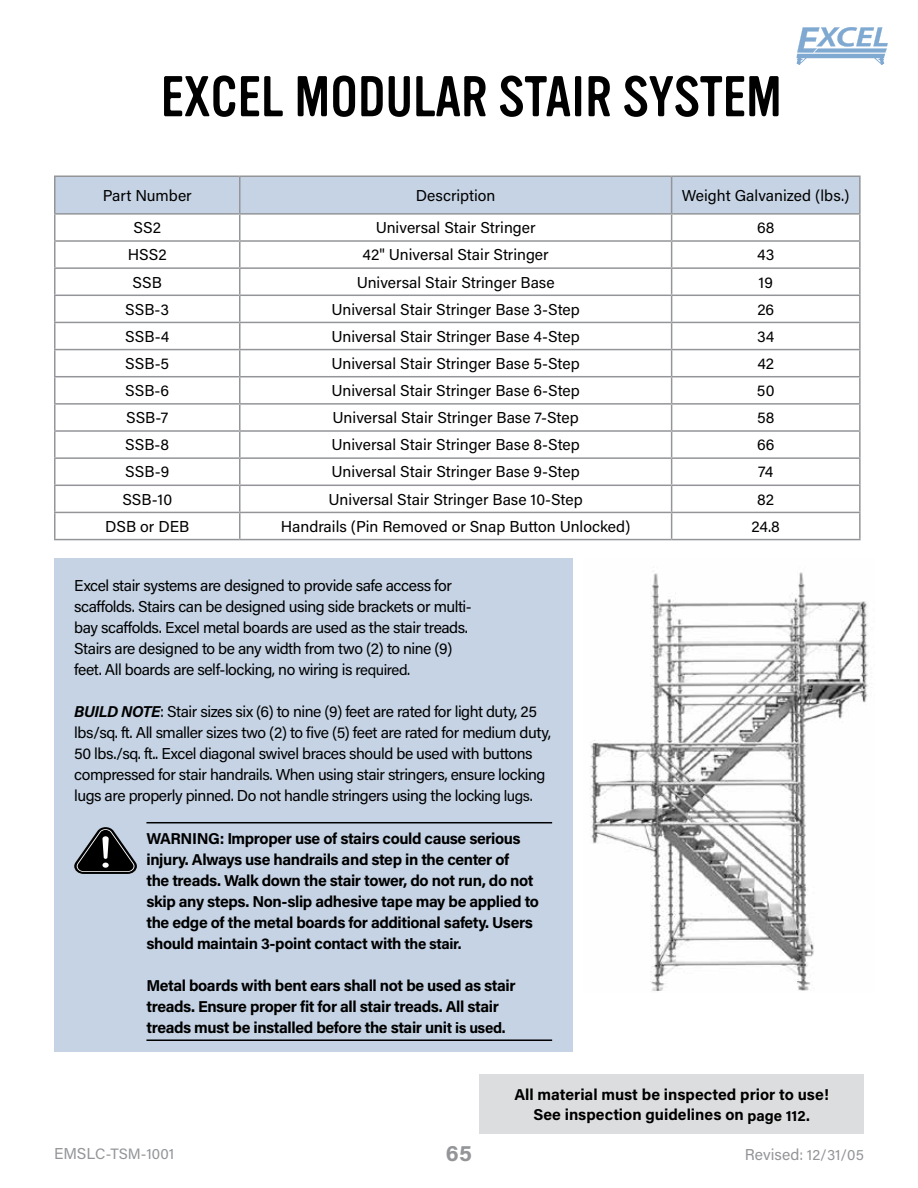
<style>
.page{position:relative;width:918px;height:1188px;background:#fff}
.page>*{position:absolute;margin:0;border:0;box-sizing:border-box;transform-origin:0 0}
.t1{font:56.25px "Vinyl OT";color:#000}
.t2{font:700 22.5px "Acumin Pro";color:#939598}
.t3{font:15.75px/21px "Acumin Pro";letter-spacing:-.02em;color:#000}
.t4{font:15.75px "Acumin Pro";color:#000}
.t5{font:700 15.75px/21px "Acumin Pro";letter-spacing:-.025em;color:#000}
.t6{font:700 15.75px/21px "Acumin Pro";color:#000;text-align:center}
.t7{font:15px "Acumin Pro";letter-spacing:.005em;color:#939598}
.s1{font-size:15px}
.s2{font-weight:700;font-style:italic}
.s3{font-size:15.75px}
</style>
<div class="page">
<div style="left:479px;top:1074px;width:385px;height:60px;background:#dcddde"></div>
<svg style="left:797px;top:27px;width:91px;height:38px"></svg>
<hr style="left:54px;top:240px;width:186px;height:2px;background:#939598">
<hr style="left:672px;top:240px;width:189px;height:2px;background:#939598">
<hr style="left:54px;top:267px;width:186px;height:2px;background:#939598">
<hr style="left:672px;top:267px;width:189px;height:2px;background:#939598">
<hr style="left:54px;top:295px;width:186px;height:1px;background:#939598">
<hr style="left:672px;top:295px;width:189px;height:1px;background:#939598">
<hr style="left:54px;top:322px;width:186px;height:1px;background:#939598">
<hr style="left:672px;top:322px;width:189px;height:1px;background:#939598">
<hr style="left:54px;top:349px;width:186px;height:1px;background:#939598">
<hr style="left:672px;top:349px;width:189px;height:1px;background:#939598">
<hr style="left:54px;top:376px;width:186px;height:1px;background:#939598">
<hr style="left:672px;top:376px;width:189px;height:1px;background:#939598">
<hr style="left:54px;top:403px;width:186px;height:2px;background:#939598">
<hr style="left:672px;top:403px;width:189px;height:2px;background:#939598">
<hr style="left:54px;top:430px;width:186px;height:2px;background:#939598">
<hr style="left:672px;top:430px;width:189px;height:2px;background:#939598">
<hr style="left:54px;top:457px;width:186px;height:2px;background:#939598">
<hr style="left:672px;top:457px;width:189px;height:2px;background:#939598">
<hr style="left:54px;top:485px;width:186px;height:1px;background:#939598">
<hr style="left:672px;top:485px;width:189px;height:1px;background:#939598">
<hr style="left:54px;top:512px;width:186px;height:1px;background:#939598">
<hr style="left:672px;top:512px;width:189px;height:1px;background:#939598">
<svg style="left:55px;top:177px;width:805px;height:362px"></svg>
<hr style="left:54px;top:215px;width:2px;height:25px;background:#939598">
<hr style="left:859px;top:215px;width:2px;height:25px;background:#939598">
<hr style="left:54px;top:242px;width:2px;height:25px;background:#939598">
<hr style="left:859px;top:242px;width:2px;height:25px;background:#939598">
<hr style="left:54px;top:269px;width:2px;height:26px;background:#939598">
<hr style="left:859px;top:269px;width:2px;height:26px;background:#939598">
<hr style="left:54px;top:296px;width:2px;height:26px;background:#939598">
<hr style="left:859px;top:296px;width:2px;height:26px;background:#939598">
<hr style="left:54px;top:323px;width:2px;height:26px;background:#939598">
<hr style="left:859px;top:323px;width:2px;height:26px;background:#939598">
<hr style="left:54px;top:350px;width:2px;height:26px;background:#939598">
<hr style="left:859px;top:350px;width:2px;height:26px;background:#939598">
<hr style="left:54px;top:377px;width:2px;height:26px;background:#939598">
<hr style="left:859px;top:377px;width:2px;height:26px;background:#939598">
<hr style="left:54px;top:405px;width:2px;height:25px;background:#939598">
<hr style="left:859px;top:405px;width:2px;height:25px;background:#939598">
<hr style="left:54px;top:432px;width:2px;height:25px;background:#939598">
<hr style="left:859px;top:432px;width:2px;height:25px;background:#939598">
<hr style="left:54px;top:459px;width:2px;height:26px;background:#939598">
<hr style="left:859px;top:459px;width:2px;height:26px;background:#939598">
<hr style="left:54px;top:486px;width:2px;height:26px;background:#939598">
<hr style="left:859px;top:486px;width:2px;height:26px;background:#939598">
<hr style="left:54px;top:513px;width:2px;height:26px;background:#939598">
<hr style="left:859px;top:513px;width:2px;height:26px;background:#939598">
<hr style="left:54px;top:539px;width:186px;height:1px;background:#939598">
<hr style="left:240px;top:539px;width:432px;height:1px;background:#939598">
<hr style="left:672px;top:539px;width:189px;height:1px;background:#939598">
<hr style="left:54px;top:176px;width:186px;height:1px;background:#939598">
<hr style="left:54px;top:177px;width:2px;height:36px;background:#939598">
<hr style="left:240px;top:176px;width:432px;height:1px;background:#939598">
<hr style="left:672px;top:176px;width:189px;height:1px;background:#939598">
<hr style="left:859px;top:177px;width:2px;height:36px;background:#939598">
<hr style="left:54px;top:213px;width:186px;height:2px;background:#939598">
<hr style="left:240px;top:213px;width:432px;height:2px;background:#939598">
<hr style="left:672px;top:213px;width:189px;height:2px;background:#939598">
<div style="left:54px;top:559px;width:518px;height:493px;background:#c5d3e4"></div>
<hr style="left:146px;top:822px;width:406px;height:1px;background:#000">
<hr style="left:146px;top:1039px;width:406px;height:2px;background:#000">
<svg style="left:74px;top:827px;width:63px;height:47px"></svg>
<img style="left:590px;top:572px;width:278px;height:419px">
<h1 class="t1" style="left:161px;top:66px;width:623px">EXCEL MODULAR STAIR SYSTEM</h1>
<p class="t4" style="left:103px;top:184px;width:91px">Part Number</p>
<p class="t4" style="left:416px;top:184px;width:81px">Description</p>
<p class="t4" style="left:682px;top:184px;width:169px">Weight Galvanized (lbs.)</p>
<p class="t3" style="left:134px;top:217px;width:29px">SS2</p>
<p class="t4" style="left:376px;top:217px;width:161px">Universal Stair Stringer</p>
<p class="t3" style="left:757px;top:217px;width:19px">68</p>
<p class="t3" style="left:128px;top:244px;width:40px">HSS2</p>
<p class="t4" style="left:363px;top:244px;width:188px">42" Universal Stair Stringer</p>
<p class="t3" style="left:757px;top:244px;width:19px">43</p>
<p class="t3" style="left:133px;top:271px;width:31px">SSB</p>
<p class="t4" style="left:357px;top:271px;width:200px">Universal Stair Stringer Base</p>
<p class="t3" style="left:759px;top:271px;width:16px">19</p>
<p class="t3" style="left:125px;top:298px;width:46px">SSB-3</p>
<p class="t4" style="left:332px;top:298px;width:250px">Universal Stair Stringer Base 3-Step</p>
<p class="t3" style="left:757px;top:298px;width:18px">26</p>
<p class="t3" style="left:125px;top:325px;width:45px">SSB-4</p>
<p class="t4" style="left:332px;top:325px;width:250px">Universal Stair Stringer Base 4-Step</p>
<p class="t3" style="left:757px;top:325px;width:19px">34</p>
<p class="t3" style="left:125px;top:352px;width:45px">SSB-5</p>
<p class="t4" style="left:332px;top:353px;width:250px">Universal Stair Stringer Base 5-Step</p>
<p class="t3" style="left:757px;top:352px;width:18px">42</p>
<p class="t3" style="left:125px;top:379px;width:45px">SSB-6</p>
<p class="t4" style="left:332px;top:380px;width:250px">Universal Stair Stringer Base 6-Step</p>
<p class="t3" style="left:757px;top:379px;width:19px">50</p>
<p class="t3" style="left:126px;top:407px;width:44px">SSB-7</p>
<p class="t4" style="left:333px;top:407px;width:248px">Universal Stair Stringer Base 7-Step</p>
<p class="t3" style="left:757px;top:407px;width:19px">58</p>
<p class="t3" style="left:125px;top:434px;width:46px">SSB-8</p>
<p class="t4" style="left:332px;top:434px;width:250px">Universal Stair Stringer Base 8-Step</p>
<p class="t3" style="left:757px;top:434px;width:19px">66</p>
<p class="t3" style="left:125px;top:461px;width:45px">SSB-9</p>
<p class="t4" style="left:332px;top:461px;width:250px">Universal Stair Stringer Base 9-Step</p>
<p class="t3" style="left:758px;top:461px;width:17px">74</p>
<p class="t3" style="left:122px;top:488px;width:51px">SSB-10</p>
<p class="t4" style="left:329px;top:488px;width:256px">Universal Stair Stringer Base 10-Step</p>
<p class="t3" style="left:757px;top:488px;width:18px">82</p>
<p class="t3" style="left:105px;top:515px;width:86px">DSB or DEB</p>
<p class="t4" style="left:281px;top:515px;width:351px">Handrails (Pin Removed or Snap Button Unlocked)</p>
<p class="t3" style="left:752px;top:515px;width:30px">24.8</p>
<p class="t3" style="left:74px;top:574px;width:399px">Excel stair systems are designed to provide safe access for scaffolds. Stairs can be designed using side brackets or multi&shy;bay scaffolds. Excel metal boards are used as the stair treads.<br>Stairs are designed to be any width from two (2) to nine (9) feet. All boards are self-locking, no wiring is <span class="s1">required.</span></p>
<p class="t3" style="left:74px;top:700px;width:478px"><span class="s2">BUILD NOTE</span>: Stair sizes six (6) to nine (9) feet are rated for light duty, 25 lbs/sq. ft. All smaller sizes two (2) to five (5) feet are rated for medium duty, 50 lbs./sq. ft.. Excel diagonal swivel braces should be used with buttons compressed for stair handrails. When using stair stringers, ensure locking lugs are properly pinned. Do not handle stringers using the lock<span class="s1">ing lugs.</span></p>
<p class="t5" style="left:146px;top:827px;width:394px">WARNING: Improper use of stairs could cause serious injury. Always use handrails and step in the center of<br>the treads. Walk down the stair tower, do not run, do not skip any steps. Non-slip adhesive tape may be applied to the edge of the metal boards for additional safety. Users should maintain 3-point contact with <span class="s1">the stair.</span></p>
<p class="t5" style="left:146px;top:974px;width:371px">Metal boards with bent ears shall not be used as stair treads. Ensure proper fit for all stair treads. All stair treads must be installed before the stair uni<span class="s1">t is used.</span></p>
<p class="t7" style="left:54px;top:1143px;width:122px"><span class="s3">EMSL</span>C-TSM-1001</p>
<h2 class="t2" style="left:446px;top:1138px;width:28px">65</h2>
<p class="t6" style="left:514px;top:1083px;width:316px">All material must be inspected prior to use!<br>See inspection guidelines on <span class="s1">page 112.</span></p>
<p class="t7" style="left:745px;top:1145px;width:121px"><span class="s3">Revised</span>: 12/31/05</p>
</div>
